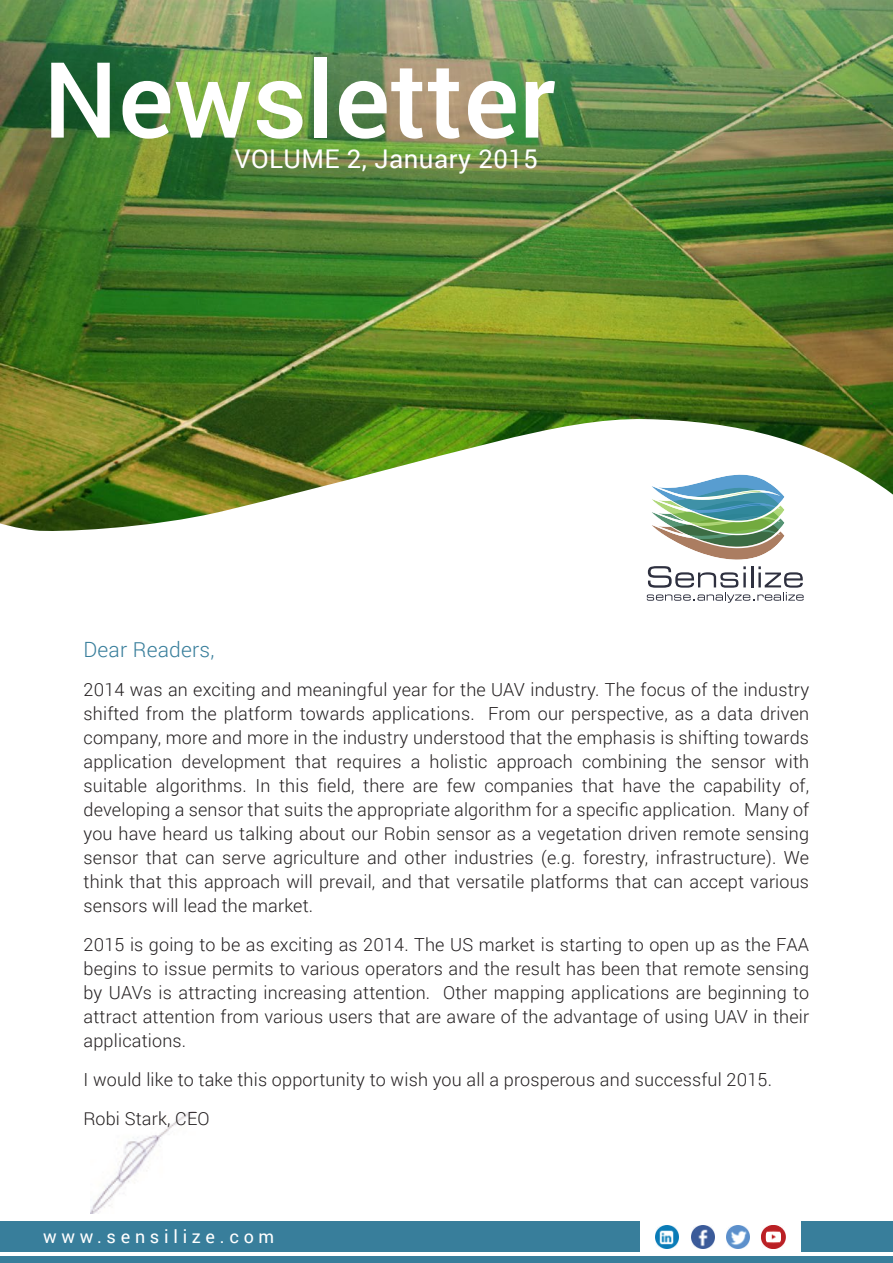
<style>
.page{position:relative;width:893px;height:1263px;background:#fff}
.page>*{position:absolute;margin:0;border:0;box-sizing:border-box;transform-origin:0 0}
.t1{font:500 105.3px "Roboto";color:#fff}
.t2{font:25.8px "Roboto";letter-spacing:.02em;color:#fff}
.t3{font:300 21px "Roboto";letter-spacing:.01em;color:#387e9b}
.t4{font:300 18px/24px "Roboto";letter-spacing:.01em;color:#231f20;text-align:justify}
.t5{font:18px "Roboto";letter-spacing:.265em;color:#fff}
</style>
<div class="page">
<img style="left:0;top:0;width:893px;height:531px">
<img style="left:91px;top:1111px;width:105px;height:102px">
<svg style="left:647px;top:473px;width:157px;height:130px"></svg>
<div style="left:0;top:1221px;width:640px;height:31px;background:#387e9b"></div>
<div style="left:802px;top:1221px;width:91px;height:31px;background:#387e9b"></div>
<img style="left:726px;top:1226px;width:24px;height:23px">
<img style="left:762px;top:1226px;width:23px;height:23px">
<img style="left:656px;top:1226px;width:23px;height:23px">
<img style="left:691px;top:1226px;width:23px;height:23px">
<div style="left:0;top:1256px;width:893px;height:7px;background:#387e9b"></div>
<h1 class="t1" style="left:43px;top:26px;width:514px">Newsletter</h1>
<h2 class="t2" style="left:235px;top:141px;width:305px">VOLUME 2, January 2015</h2>
<p class="t3" style="left:84px;top:635px;width:132px">Dear Readers,</p>
<p class="t4" style="left:84px;top:677px;width:727px">2014 was an exciting and meaningful year for the UAV industry. The focus of the industry shifted from the platform towards applications. From our perspective, as a data driven company, more and more in the industry understood that the emphasis is shifting towards application development that requires a holistic approach combining the sensor with suitable algorithms. In this field, there are few companies that have the capability of, developing a sensor that suits the appropriate algorithm for a specific application. Many of you have heard us talking about our Robin sensor as a vegetation driven remote sensing sensor that can serve agriculture and other industries (e.g. forestry, infrastructure). We think that this approach will prevail, and that versatile platforms that can accept various sensors will lead the market.</p>
<p class="t4" style="left:84px;top:932px;width:727px">2015 is going to be as exciting as 2014. The US market is starting to open up as the FAA begins to issue permits to various operators and the result has been that remote sensing by UAVs is attracting increasing attention. Other mapping applications are beginning to attract attention from various users that are aware of the advantage of using UAV in their applications.</p>
<p class="t4" style="left:84px;top:1060px;width:690px;line-height:39px">I would like to take this opportunity to wish you all a prosperous and successful 2015.<br>Robi Stark, CEO</p>
<p class="t5" style="left:43px;top:1224px;width:233px">www.sensilize.com</p>
</div>
